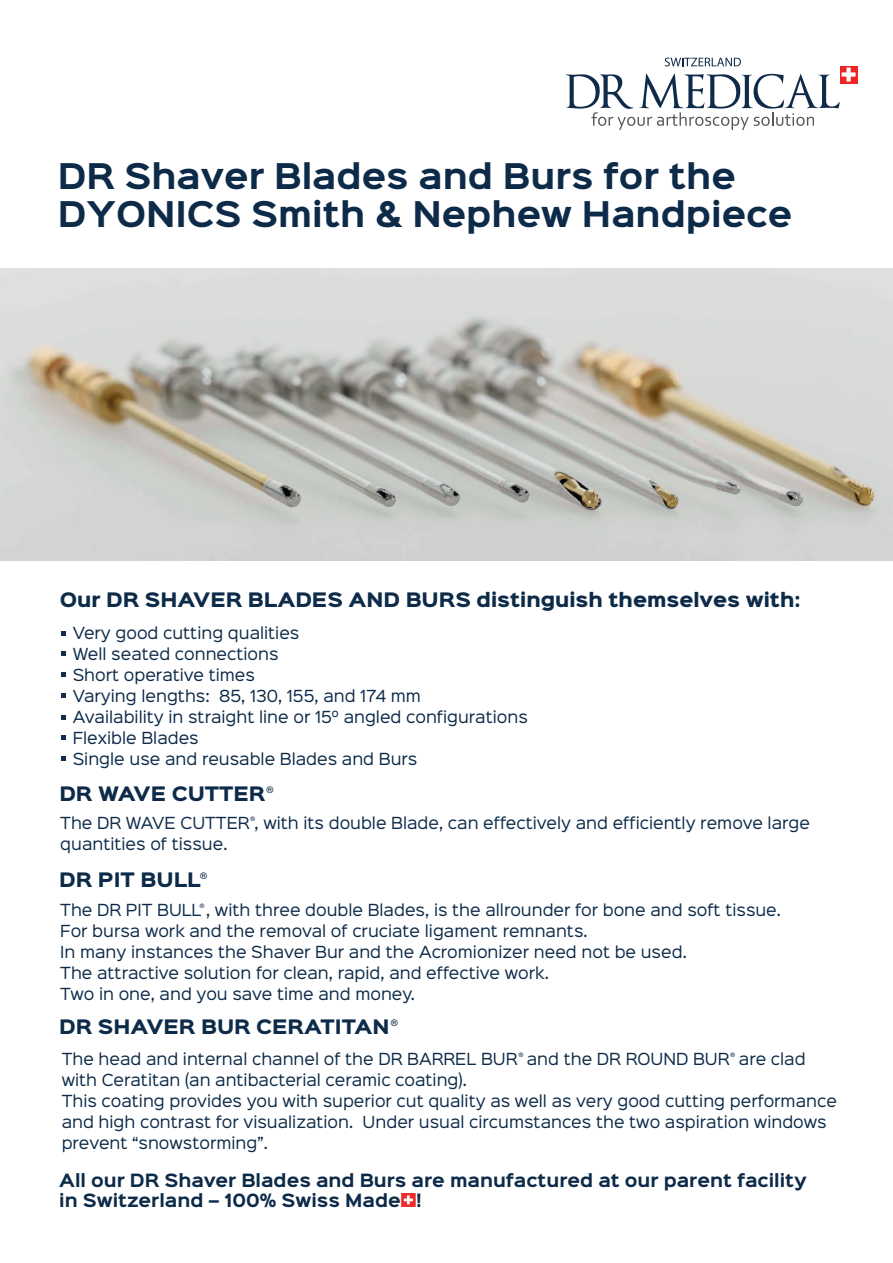
<style>
.page{position:relative;width:893px;height:1263px;background:#fff}
.page>*{position:absolute;margin:0;border:0;box-sizing:border-box;transform-origin:0 0}
.t1{font:700 31.95px/38.2px "Sinkin Sans 700";color:#0d2b49}
.t2{font:900 18px "Sinkin Sans 800";color:#0d2b49}
.t3{font:700 16.5px/19.5px "Sinkin Sans 700";color:#0d2b49}
.t4{font:15px/21px "Sinkin Sans 400";color:#0d2b49}
.t5{font:8.1px "Sinkin Sans 400";color:#0d2b49}
.t6{font:5.4px "Sinkin Sans 400";color:#0d2b49}
</style>
<div class="page">
<img style="left:0;top:268px;width:893px;height:292px">
<svg style="left:855px;top:66px;width:3px;height:18px"></svg>
<svg style="left:566px;top:58px;width:289px;height:72px"></svg>
<svg style="left:61px;top:631px;width:4px;height:5px"></svg>
<svg style="left:61px;top:651px;width:4px;height:4px"></svg>
<svg style="left:61px;top:693px;width:4px;height:5px"></svg>
<svg style="left:61px;top:715px;width:4px;height:4px"></svg>
<svg style="left:61px;top:736px;width:4px;height:4px"></svg>
<svg style="left:61px;top:672px;width:4px;height:4px"></svg>
<svg style="left:402px;top:1194px;width:13px;height:13px"></svg>
<svg style="left:61px;top:756px;width:4px;height:5px"></svg>
<h1 class="t1" style="left:58px;top:159px;width:736px">DR Shaver Blades and Burs for the<br>DYONICS Smith &amp; Nephew Handpiece</h1>
<p class="t2" style="left:60px;top:590px;width:742px">Our DR SHAVER BLADES AND BURS distinguish themselves with:</p>
<p class="t4" style="left:73px;top:621px;width:457px">Very good cutting qualities<br>Well seated connections<br>Short operative times<br>Varying lengths: 85, 130, 155, and 174 mm<br>Availability in straight line or 15º angled configurations Flexible Blades<br>Single use and reusable Blades and Burs</p>
<p class="t2" style="left:59px;top:784px;width:216px">DR WAVE CUTTER<sup>®</sup></p>
<p class="t4" style="left:60px;top:811px;width:751px">The DR WAVE CUTTER , with its double Blade, can effectively and efficiently remove large quantities of tissue.</p>
<p class="t6" style="left:250px;top:815px;width:7px">®</p>
<p class="t5" style="left:200px;top:868px;width:9px">®</p>
<p class="t6" style="left:200px;top:901px;width:7px">®</p>
<p class="t2" style="left:59px;top:870px;width:143px">DR PIT BULL</p>
<p class="t4" style="left:60px;top:898px;width:722px">The DR PIT BULL , with three double Blades, is the allrounder for bone and soft tissue.<br>For bursa work and the removal of cruciate ligament remnants.<br>In many instances the Shaver Bur and the Acromionizer need not be used.<br>The attractive solution for clean, rapid, and effective work.<br>Two in one, and you save time and money.</p>
<p class="t2" style="left:59px;top:1017px;width:332px">DR SHAVER BUR CERATITAN</p>
<p class="t5" style="left:390px;top:1016px;width:9px">®</p>
<p class="t4" style="left:62px;top:1047px;width:777px">The head and internal channel of the DR BARREL BUR and the DR ROUND BUR are clad with Ceratitan (an antibacterial ceramic coating).<br>This coating provides you with superior cut quality as well as very good cutting performance and high contrast for visualization. Under usual circumstances the two aspiration windows prevent “snowstorming”.</p>
<p class="t6" style="left:518px;top:1050px;width:7px">®</p>
<p class="t6" style="left:730px;top:1050px;width:7px">®</p>
<p class="t3" style="left:59px;top:1172px;width:749px">All our DR Shaver Blades and Burs are manufactured at our parent facility in Switzerland – 100% Swiss Made !</p>
</div>
